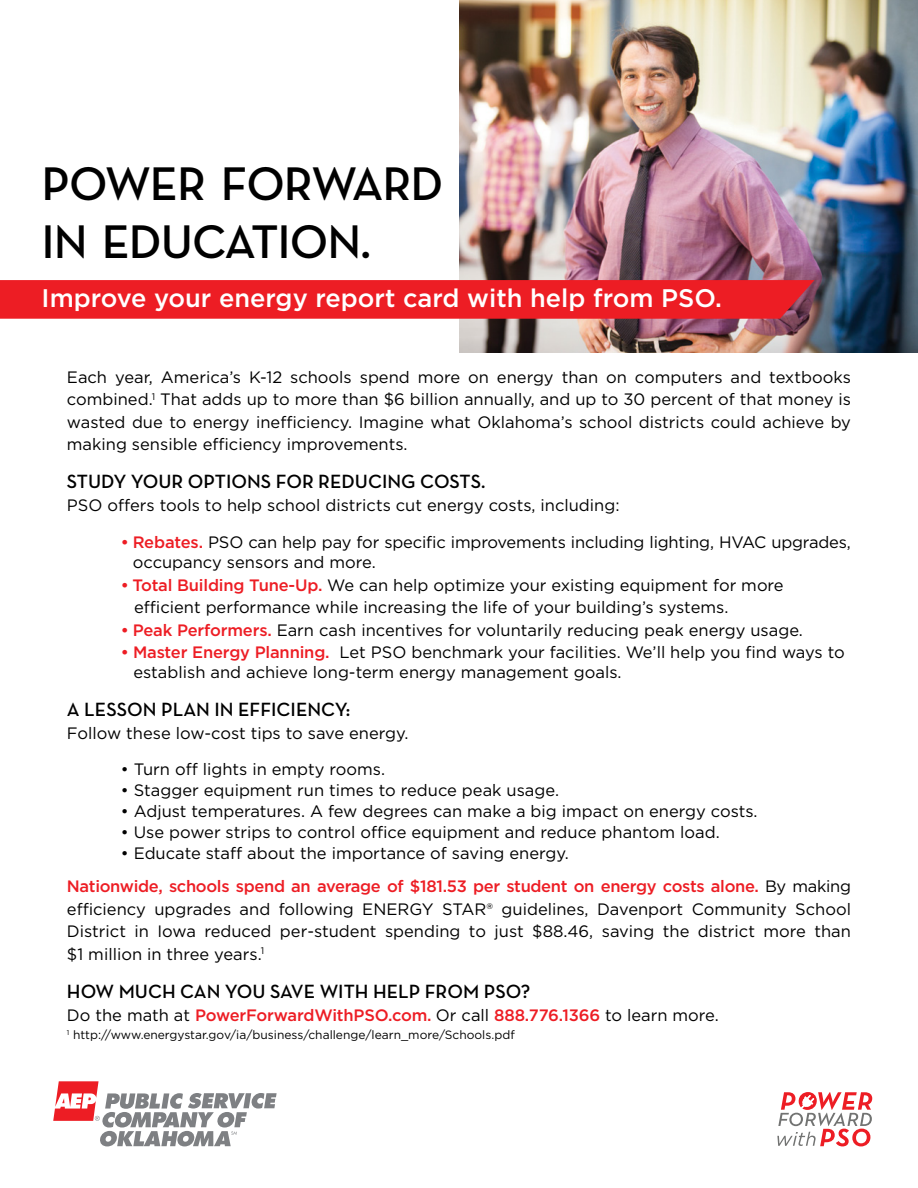
<style>
.page{position:relative;width:918px;height:1188px;background:#fff}
.page>*{position:absolute;margin:0;border:0;box-sizing:border-box;transform-origin:0 0}
.t1{font:600 48px/57.6px "Neutra Text";letter-spacing:-.02em;color:#000}
.t2{font:500 25.35px "Gotham";color:#fff}
.t3{font:600 19.5px "Neutra Text";color:#000}
.t4{font:16.5px/22.5px "Gotham";color:#000}
.t5{font:500 16.5px/33.3px "Gotham";letter-spacing:-.02em;color:#ed1d24}
.t6{font:12px "Gotham";color:#000}
.s1{font-weight:500;color:#ed1d24}
.s2{font-weight:400;color:#000}
</style>
<div class="page">
<img style="left:459px;top:0;width:459px;height:352px">
<svg style="left:0;top:280px;width:815px;height:39px;background:#ea1f26"></svg>
<svg style="left:53px;top:1081px;width:224px;height:65px"></svg>
<svg style="left:777px;top:1092px;width:95px;height:54px"></svg>
<h1 class="t1" style="left:42px;top:154px;width:403px">POWER FORWARD<br>IN EDUCATION.</h1>
<h2 class="t2" style="left:42px;top:281px;width:682px">Improve your energy report card with help from PSO.</h2>
<p class="t4" style="left:67px;top:365px;width:786px;text-align:justify">Each year, America’s K-12 schools spend more on energy than on computers and textbooks combined.<sup>1</sup> That adds up to more than $6 billion annually, and up to 30 percent of that money is wasted due to energy inefficiency. Imagine what Oklahoma’s school districts could achieve by making sensible efficiency improvements.</p>
<p class="t3" style="left:67px;top:470px;width:420px">STUDY YOUR OPTIONS FOR REDUCING COSTS.</p>
<p class="t4" style="left:67px;top:494px;width:554px">PSO offers tools to help school districts cut energy costs, including:</p>
<p class="t4" style="left:133px;top:532px;width:720px;line-height:19.8px;text-indent:-12px"><span class="s1">• Rebates.</span> PSO can help pay for specific improvements including lighting, HVAC upgrades, occupancy sensors and more.</p>
<p class="t4" style="left:134px;top:573px;width:651px;text-indent:-13px"><span class="s1">• Total Building Tune-Up.</span> We can help optimize your existing equipment for more efficient performance while increasing the life of your building’s systems.</p>
<p class="t4" style="left:121px;top:618px;width:684px"><span class="s1">• Peak Performers.</span> Earn cash incentives for voluntarily reducing peak energy usage.</p>
<p class="t4" style="left:134px;top:642px;width:713px;line-height:19.8px;text-indent:-13px"><span class="s1">• Master Energy Planning.</span> Let PSO benchmark your facilities. We’ll help you find ways to establish and achieve long-term energy management goals.</p>
<p class="t3" style="left:67px;top:698px;width:285px">A LESSON PLAN IN EFFICIENCY:</p>
<p class="t4" style="left:67px;top:722px;width:343px">Follow these low-cost tips to save energy.</p>
<p class="t4" style="left:121px;top:758px;width:266px">• Turn off lights in empty rooms.</p>
<p class="t4" style="left:121px;top:779px;width:440px">• Stagger equipment run times to reduce peak usage.</p>
<p class="t4" style="left:121px;top:800px;width:638px">• Adjust temperatures. A few degrees can make a big impact on energy costs.</p>
<p class="t4" style="left:121px;top:821px;width:600px">• Use power strips to control office equipment and reduce phantom load.</p>
<p class="t5" style="left:67px;top:836px;width:786px;text-indent:54px"><span class="s2">• Educate staff about the importance of saving energy.<br></span>Nationwide, schools spend an average of $181.53 per student on energy costs alone. <span class="s2">By making</span></p>
<p class="t4" style="left:67px;top:897px;width:786px;text-align:justify">efficiency upgrades and following ENERGY STAR® guidelines, Davenport Community School District in Iowa reduced per-student spending to just $88.46, saving the district more than $1 million in three years.<sup>1</sup></p>
<p class="t3" style="left:67px;top:980px;width:465px">HOW MUCH CAN YOU SAVE WITH HELP FROM PSO?</p>
<p class="t5" style="left:67px;top:998px;width:653px"><span class="s2">Do the math at</span> PowerForwardWithPSO.com. <span class="s2">Or call</span> 888.776.1366 <span class="s2">to learn more.</span></p>
<p class="t6" style="left:67px;top:1027px;width:449px"><sup>1</sup> http://www.energystar.gov/ia/business/challenge/learn_more/Schools.pdf</p>
</div>
